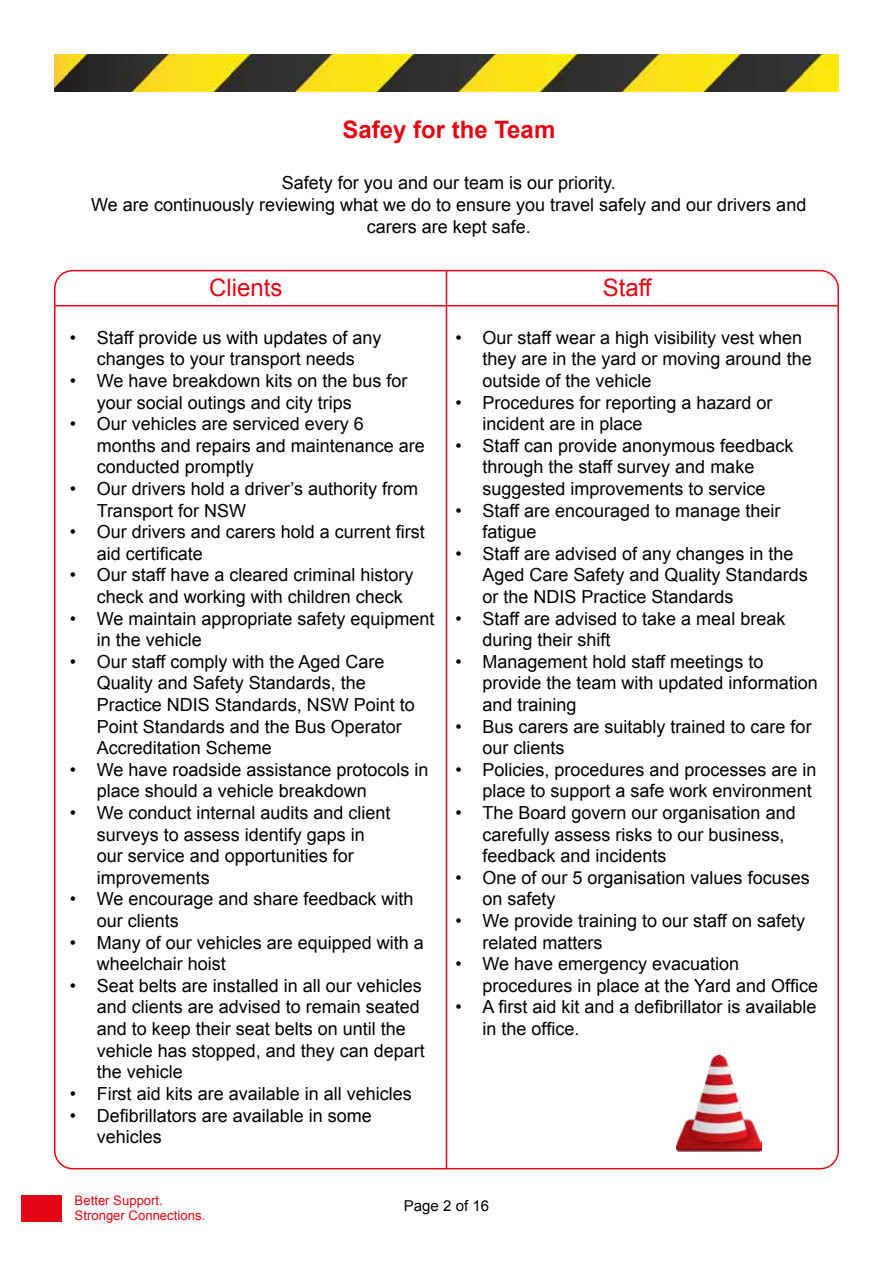
<style>
.page{position:relative;width:893px;height:1263px;background:#fff}
.page>*{position:absolute;margin:0;border:0;box-sizing:border-box;transform-origin:0 0}
.t1{font:700 24px "Arial";color:#e30613}
.t2{font:24px "Arial";color:#e30613}
.t3{font:18px/21.6px "Arial";color:#000}
.t4{font:15px "Arial";color:#000}
.t5{font:13.05px/15.8px "Arial";color:#e30613}
</style>
<div class="page">
<div style="left:21px;top:1195px;width:41px;height:26px;background:#e30715"></div>
<img style="left:54px;top:54px;width:785px;height:37px">
<hr style="left:446px;top:270px;width:1px;height:899px;background:#e30613">
<hr style="left:54px;top:305px;width:785px;height:1px;background:#e30613">
<img style="left:676px;top:1055px;width:86px;height:97px">
<h1 class="t1" style="left:342px;top:113px;width:214px">Safey for the Team</h1>
<p class="t3" style="left:91px;top:172px;width:716px;text-align:center">Safety for you and our team is our priority.<br>We are continuously reviewing what we do to ensure you travel safely and our drivers and carers are kept safe.</p>
<h1 class="t2" style="left:209px;top:272px;width:75px">Clients</h1>
<h1 class="t2" style="left:603px;top:272px;width:50px">Staff</h1>
<p class="t3" style="left:70px;top:327px;width:313px;text-align:center">• Staff provide us with updates of any changes to your transport needs</p>
<p class="t3" style="left:97px;top:370px;width:312px;text-indent:-27px">• We have breakdown kits on the bus for your social outings and city trips</p>
<p class="t3" style="left:97px;top:413px;width:330px;text-indent:-27px">• Our vehicles are serviced every 6 months and repairs and maintenance are conducted promptly</p>
<p class="t3" style="left:97px;top:478px;width:323px;text-indent:-27px">• Our drivers hold a driver’s authority from<br>Transport for NSW</p>
<p class="t3" style="left:97px;top:521px;width:330px;text-indent:-27px">• Our drivers and carers hold a current first aid certificate</p>
<p class="t3" style="left:97px;top:564px;width:318px;text-indent:-27px">• Our staff have a cleared criminal history check and working with children check</p>
<p class="t3" style="left:97px;top:608px;width:339px;text-indent:-27px">• We maintain appropriate safety equipment in the vehicle</p>
<p class="t3" style="left:97px;top:651px;width:320px;text-indent:-27px">• Our staff comply with the Aged Care Quality and Safety Standards, the Practice NDIS Standards, NSW Point to Point Standards and the Bus Operator Accreditation Scheme</p>
<p class="t3" style="left:97px;top:759px;width:333px;text-indent:-27px">• We have roadside assistance protocols in place should a vehicle breakdown</p>
<p class="t3" style="left:97px;top:802px;width:295px;text-indent:-27px">• We conduct internal audits and client surveys to assess identify gaps in our service and opportunities for improvements</p>
<p class="t3" style="left:97px;top:888px;width:318px;text-indent:-27px">• We encourage and share feedback with our clients</p>
<p class="t3" style="left:97px;top:932px;width:329px;text-indent:-27px">• Many of our vehicles are equipped with a wheelchair hoist</p>
<p class="t3" style="left:97px;top:975px;width:330px;text-indent:-27px">• Seat belts are installed in all our vehicles and clients are advised to remain seated and to keep their seat belts on until the vehicle has stopped, and they can depart the vehicle</p>
<p class="t3" style="left:70px;top:1083px;width:344px">• First aid kits are available in all vehicles</p>
<p class="t3" style="left:97px;top:1104px;width:277px;text-indent:-27px">• Defibrillators are available in some vehicles</p>
<p class="t3" style="left:482px;top:327px;width:331px;text-indent:-27px">• Our staff wear a high visibility vest when they are in the yard or moving around the outside of the vehicle</p>
<p class="t3" style="left:482px;top:392px;width:292px;text-indent:-27px">• Procedures for reporting a hazard or incident are in place</p>
<p class="t3" style="left:482px;top:435px;width:312px;text-indent:-27px">• Staff can provide anonymous feedback through the staff survey and make suggested improvements to service</p>
<p class="t3" style="left:482px;top:500px;width:299px;text-indent:-27px">• Staff are encouraged to manage their fatigue</p>
<p class="t3" style="left:482px;top:543px;width:327px;text-indent:-27px">• Staff are advised of any changes in the<br>Aged Care Safety and Quality Standards or the NDIS Practice Standards</p>
<p class="t3" style="left:482px;top:608px;width:304px;text-indent:-27px">• Staff are advised to take a meal break during their shift</p>
<p class="t3" style="left:482px;top:651px;width:337px;text-indent:-27px">• Management hold staff meetings to provide the team with updated information and training</p>
<p class="t3" style="left:482px;top:716px;width:331px;text-indent:-27px">• Bus carers are suitably trained to care for our clients</p>
<p class="t3" style="left:455px;top:759px;width:363px;text-align:right">• Policies, procedures and processes are in place to support a safe work environment</p>
<p class="t3" style="left:482px;top:802px;width:315px;text-indent:-27px">• The Board govern our organisation and carefully assess risks to our business, feedback and incidents</p>
<p class="t3" style="left:482px;top:867px;width:329px;text-indent:-27px">• One of our 5 organisation values focuses on safety</p>
<p class="t3" style="left:482px;top:910px;width:324px;text-indent:-27px">• We provide training to our staff on safety related matters</p>
<p class="t3" style="left:482px;top:953px;width:337px;text-indent:-27px">• We have emergency evacuation procedures in place at the Yard and Office</p>
<p class="t3" style="left:482px;top:996px;width:336px;text-indent:-27px">• A first aid kit and a defibrillator is available in the office.</p>
<p class="t5" style="left:75px;top:1192px;width:132px">Better Support.<br>Stronger Connections.</p>
<p class="t4" style="left:404px;top:1195px;width:87px">Page 2 of 16</p>
</div>
